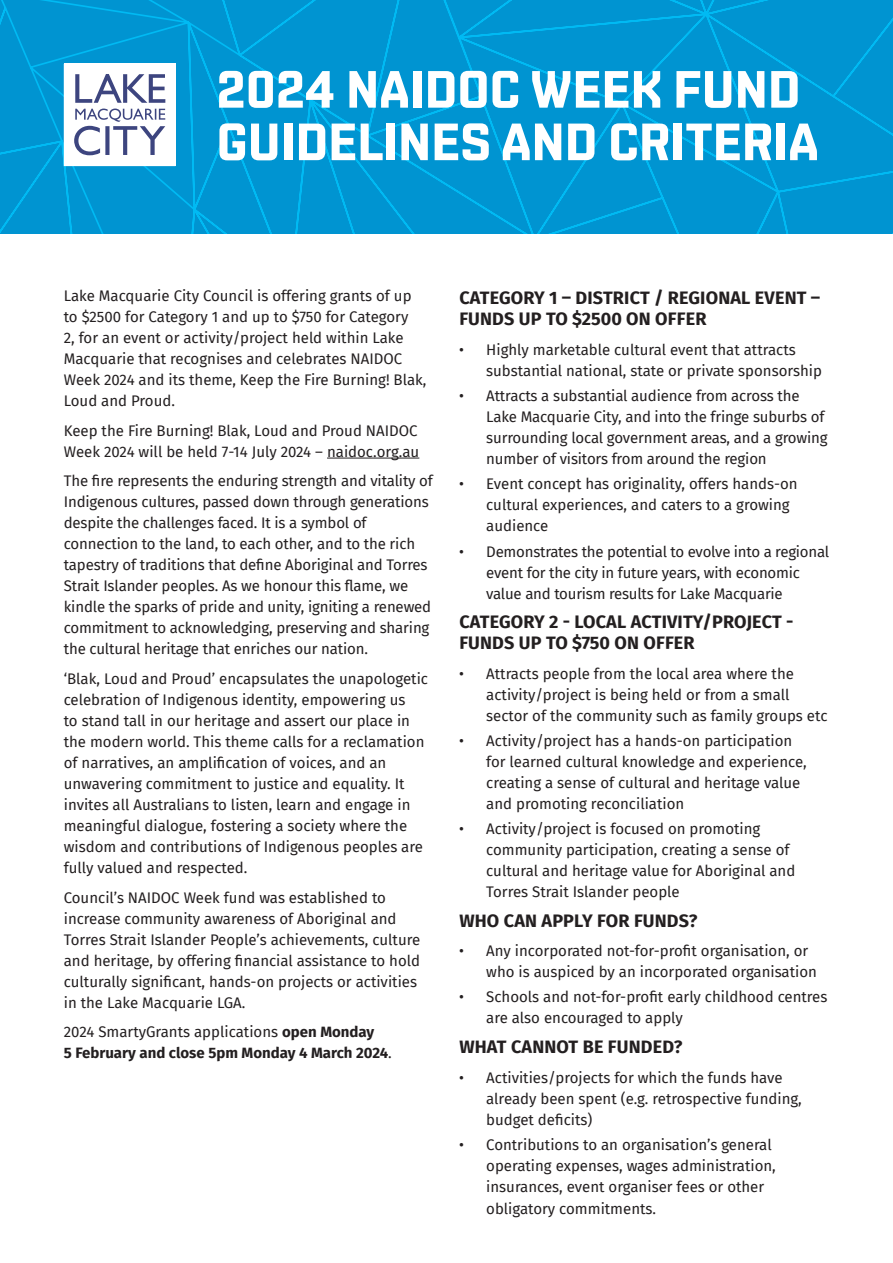
<style>
.page{position:relative;width:893px;height:1263px;background:#fff}
.page>*{position:absolute;margin:0;border:0;box-sizing:border-box;transform-origin:0 0}
.CITY_BRAND_PLAIN_PARA{font:700 52.5px/52.5px "Shentox";color:#fff}
.t1{font:700 18px/21px "Fira Sans";letter-spacing:.01em;color:#231f20}
.t2{font:15px/21px "Fira Sans";color:#231f20}
.t3{font:700 15px/21px "Fira Sans";color:#231f20}
.s1{font-weight:400}
</style>
<div class="page">
<div style="left:0;top:0;width:893px;height:234px;background:#0094d1"></div>
<hr style="left:327px;top:458px;width:92px;height:1px;background:#231f20">
<svg style="left:64px;top:64px;width:111px;height:102px"></svg>
<p class="CITY_BRAND_PLAIN_PARA" style="left:217px;top:63px;width:604px">2024 NAIDOC WEEK FUND<br>GUIDELINES AND CRITERIA</p>
<p class="t2" style="left:64px;top:285px;width:364px">Lake Macquarie City Council is offering grants of up to $2500 for Category 1 and up to $750 for Category<br>2, for an event or activity/project held within Lake Macquarie that recognises and celebrates NAIDOC Week 2024 and its theme, Keep the Fire Burning! Blak, Loud and Proud.</p>
<p class="t2" style="left:64px;top:420px;width:357px">Keep the Fire Burning! Blak, Loud and Proud NAIDOC<br>Week 2024 will be held 7-14 July 2024 – naidoc.org.au</p>
<p class="t2" style="left:64px;top:470px;width:371px">The fire represents the enduring strength and vitality of Indigenous cultures, passed down through generations despite the challenges faced. It is a symbol of connection to the land, to each other, and to the rich tapestry of traditions that define Aboriginal and Torres Strait Islander peoples. As we honour this flame, we kindle the sparks of pride and unity, igniting a renewed commitment to acknowledging, preserving and sharing the cultural heritage that enriches our nation.</p>
<p class="t2" style="left:64px;top:668px;width:366px">‘Blak, Loud and Proud’ encapsulates the unapologetic celebration of Indigenous identity, empowering us<br>to stand tall in our heritage and assert our place in the modern world. This theme calls for a reclamation of narratives, an amplification of voices, and an unwavering commitment to justice and equality. It invites all Australians to listen, learn and engage in meaningful dialogue, fostering a society where the wisdom and contributions of Indigenous peoples are fully valued and respected.</p>
<p class="t2" style="left:64px;top:886px;width:358px">Council’s NAIDOC Week fund was established to increase community awareness of Aboriginal and Torres Strait Islander People’s achievements, culture and heritage, by offering financial assistance to hold culturally significant, hands-on projects or activities in the Lake Macquarie LGA.</p>
<p class="t3" style="left:64px;top:1020px;width:330px"><span class="s1">2024 SmartyGrants applications</span> open Monday<br>5 February and close 5pm Monday 4 March 2024<span class="s1">.</span></p>
<p class="t1" style="left:459px;top:286px;width:362px">CATEGORY 1 – DISTRICT / REGIONAL EVENT –<br>FUNDS UP TO $2500 ON OFFER</p>
<p class="t2" style="left:486px;top:339px;width:337px;text-indent:-27px">• Highly marketable cultural event that attracts substantial national, state or private sponsorship</p>
<p class="t2" style="left:486px;top:385px;width:343px;text-indent:-27px">• Attracts a substantial audience from across the Lake Macquarie City, and into the fringe suburbs of surrounding local government areas, and a growing number of visitors from around the region</p>
<p class="t2" style="left:486px;top:473px;width:313px;text-indent:-27px">• Event concept has originality, offers hands-on cultural experiences, and caters to a growing audience</p>
<p class="t2" style="left:486px;top:540px;width:344px;text-indent:-27px">• Demonstrates the potential to evolve into a regional event for the city in future years, with economic value and tourism results for Lake Macquarie</p>
<p class="t1" style="left:459px;top:610px;width:336px">CATEGORY 2 - LOCAL ACTIVITY/PROJECT -<br>FUNDS UP TO $750 ON OFFER</p>
<p class="t2" style="left:486px;top:662px;width:343px;text-indent:-27px">• Attracts people from the local area where the activity/project is being held or from a small sector of the community such as family groups etc</p>
<p class="t2" style="left:486px;top:730px;width:322px;text-indent:-27px">• Activity/project has a hands-on participation for learned cultural knowledge and experience, creating a sense of cultural and heritage value and promoting reconciliation</p>
<p class="t2" style="left:486px;top:818px;width:311px;text-indent:-27px">• Activity/project is focused on promoting community participation, creating a sense of cultural and heritage value for Aboriginal and Torres Strait Islander people</p>
<p class="t1" style="left:459px;top:908px;width:240px">WHO CAN APPLY FOR FUNDS?</p>
<p class="t2" style="left:486px;top:940px;width:332px;text-indent:-27px">• Any incorporated not-for-profit organisation, or who is auspiced by an incorporated organisation</p>
<p class="t2" style="left:486px;top:986px;width:343px;text-indent:-27px">• Schools and not-for-profit early childhood centres are also encouraged to apply</p>
<p class="t1" style="left:459px;top:1035px;width:225px">WHAT CANNOT BE FUNDED?</p>
<p class="t2" style="left:486px;top:1067px;width:317px;text-indent:-27px">• Activities/projects for which the funds have already been spent (e.g. retrospective funding, budget deficits)</p>
<p class="t2" style="left:486px;top:1134px;width:291px;text-indent:-27px">• Contributions to an organisation’s general operating expenses, wages administration, insurances, event organiser fees or other obligatory commitments.</p>
</div>
